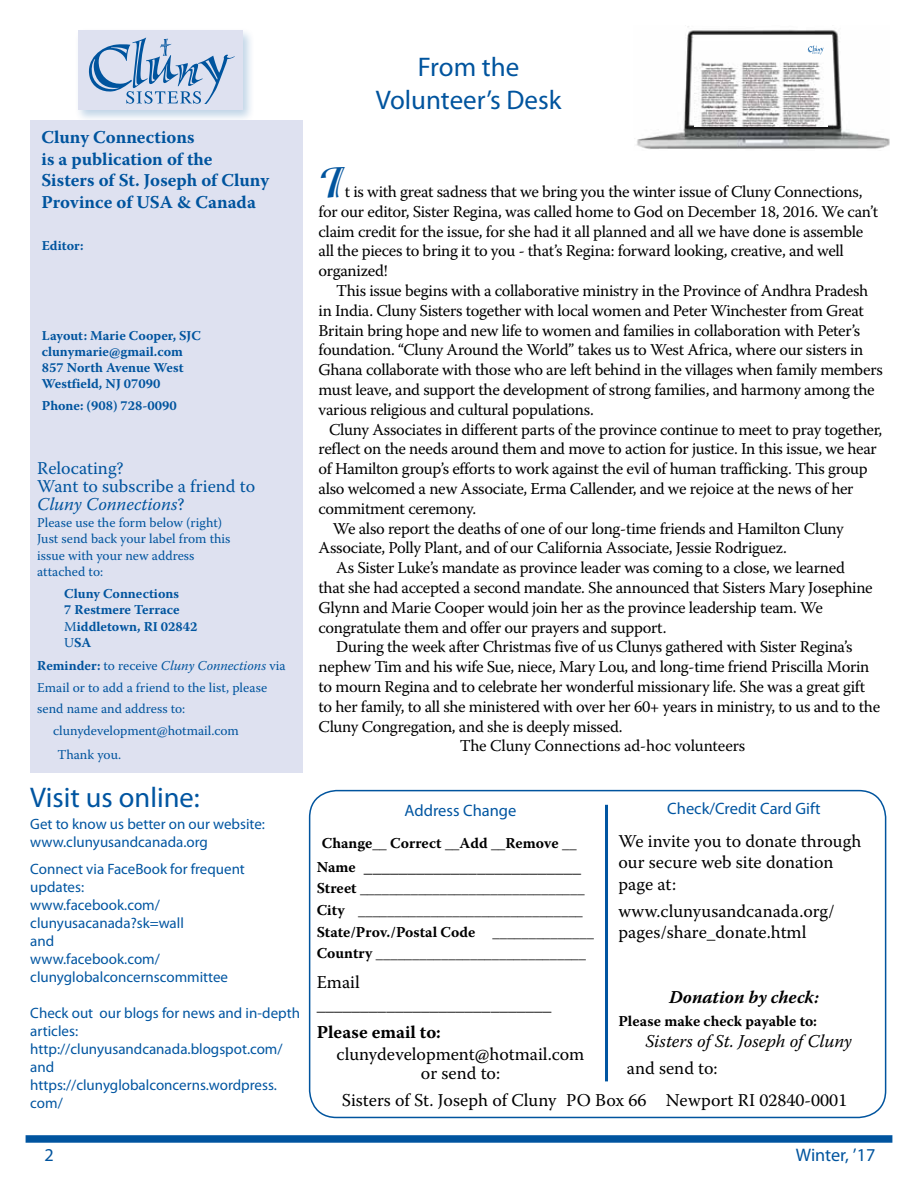
<style>
.page{position:relative;width:918px;height:1188px;background:#fff}
.page>*{position:absolute;margin:0;border:0;box-sizing:border-box;transform-origin:0 0}
.t1{font:700 48px "Isadora";color:#00549e}
.t2{font:28.5px "Myriad Pro";color:#0055a1}
.t3{font:27px/32.4px "Myriad Pro";color:#00549e;text-align:center}
.t4{font:18.15px "Myriad Pro";color:#00549e}
.t5{font:18px/21.6px "Warnock Pro";color:#000}
.t6{font:700 18px/21.6px "Warnock Pro";color:#00549e}
.t7{font:18px/18px "Warnock Pro";color:#00549e}
.t8{font:700 18px "Warnock Pro";color:#000}
.t9{font:italic 18px "Warnock Pro";color:#000}
.t10{font:italic 700 18px "Warnock Pro";color:#000}
.t11{font:16.5px/19.8px "Warnock Pro";letter-spacing:-.02em;color:#000}
.t12{font:16.5px "Myriad Pro";color:#0055a1}
.t13{font:15px/18px "Myriad Pro";color:#0055a1}
.t14{font:700 15px/21.6px "Warnock Pro";color:#000}
.t15{font:13.5px/16.5px "Warnock Pro";color:#00549e}
.t16{font:700 13.5px/16.2px "Warnock Pro";color:#00549e}
.t17{font:italic 13.5px "Warnock Pro";color:#00549e}
.s1{font-style:italic}
.s2{font-weight:400}
.s3{font-weight:700;font-style:normal}
.s4{font-style:normal}
.s5{font-size:15px}
</style>
<div class="page">
<div style="left:75px;top:27px;width:180px;height:96px;background:#00549e;opacity:.25"></div>
<div style="left:78px;top:31px;width:164px;height:79px;background:#dee1f0"></div>
<div style="left:30px;top:120px;width:272px;height:653px;background:#dee1f0"></div>
<svg style="left:88px;top:38px;width:147px;height:66px"></svg>
<div style="left:26px;top:1136px;width:866px;height:6px;background:#00549e"></div>
<div style="left:26px;top:1135px;width:866px;height:8px;border:2px solid #0055a1"></div>
<img style="left:636px;top:26px;width:253px;height:123px">
<svg style="left:807px;top:45px;width:17px;height:10px"></svg>
<img style="left:695px;top:58px;width:133px;height:68px">
<div style="left:309px;top:790px;width:577px;height:328px;border:2px solid #00549e;border-radius:27px"></div>
<hr style="left:605px;top:805px;width:3px;height:276px;background:#0055a1">
<p class="t6" style="left:41px;top:126px;width:229px">Cluny Connections<br>is a publication of the<br>Sisters of St. Joseph of Cluny<br>Province of USA &amp; Canada</p>
<p class="t16" style="left:42px;top:237px;width:43px">Editor:</p>
<p class="t16" style="left:42px;top:327px;width:161px">Layout: Marie Cooper, SJC clunymarie@gmail.com<br>857 North Avenue West<br>Westfield, NJ 07090</p>
<p class="t16" style="left:42px;top:397px;width:137px">Phone: (908) 728-0090</p>
<p class="t7" style="left:37px;top:459px;width:219px">Relocating?<br>Want to subscribe a friend to<br><span class="s1">Cluny Connections</span>?</p>
<p class="t15" style="left:37px;top:514px;width:195px">Please use the form below (right)<br>Just send back your label from this issue with your new address attached to:</p>
<p class="t16" style="left:64px;top:585px;width:135px">Cluny Connections<br>7 Restmere Terrace<br><span class="s2">M</span>iddletown, RI 02842<br><span class="s2">U</span>SA</p>
<p class="t17" style="left:37px;top:657px;width:250px"><span class="s3">Reminder:</span> <span class="s4">to receive</span> Cluny Connections <span class="s4">via</span></p>
<p class="t15" style="left:37px;top:679px;width:231px">Email or to add a friend to the list, please</p>
<p class="t15" style="left:37px;top:700px;width:150px">send name and address to:</p>
<p class="t15" style="left:53px;top:722px;width:187px">clunydevelopment@hotmail.com</p>
<p class="t15" style="left:58px;top:746px;width:65px">Thank you.</p>
<h2 class="t2" style="left:30px;top:779px;width:171px">Visit us online:</h2>
<p class="t13" style="left:30px;top:815px;width:236px">Get to know us better on our website: www.clunyusandcanada.org</p>
<p class="t13" style="left:30px;top:860px;width:216px">Connect via FaceBook for frequent updates:<br>www.facebook.com/ clunyusacanada?sk=wall<br>and<br>www.facebook.com/ clunyglobalconcernscommittee</p>
<p class="t13" style="left:30px;top:1004px;width:271px">Check out our blogs for news and in-depth articles: http://clunyusandcanada.blogspot.com/ and https://clunyglobalconcerns.wordpress. com/</p>
<h3 class="t3" style="left:376px;top:51px;width:187px">From the<br>Volunteer’s Desk</h3>
<h1 class="t1" style="left:319px;top:154px;width:26px">I</h1>
<p class="t11" style="left:319px;top:181px;width:561px;text-indent:26px">t is with great sadness that we bring you the winter issue of Cluny Connections, for our editor, Sister Regina, was called home to God on December 18, 2016. We can’t claim credit for the issue, for she had it all planned and all we have done is assemble all the pieces to bring it to you - that’s Regina: forward looking, creative, and well organized!</p>
<p class="t11" style="left:319px;top:280px;width:566px;text-indent:18px">This issue begins with a collaborative ministry in the Province of Andhra Pradesh in India. Cluny Sisters together with local women and Peter Winchester from Great Britain bring hope and new life to women and families in collaboration with Peter’s foundation. “Cluny Around the World” takes us to West Africa, where our sisters in Ghana collaborate with those who are left behind in the villages when family members must leave, and support the development of strong families, and harmony among the various religious and cultural populations.</p>
<p class="t11" style="left:329px;top:419px;width:555px">Cluny Associates in different parts of the province continue to meet to pray together,</p>
<p class="t11" style="left:319px;top:439px;width:560px">reflect on the needs around them and move to action for justice. In this issue, we hear</p>
<p class="t11" style="left:319px;top:459px;width:551px">of Hamilton group’s efforts to work against the evil of human trafficking. This group</p>
<p class="t11" style="left:319px;top:478px;width:536px">also welcomed a new Associate, Erma Callender, and we rejoice at the news of her</p>
<p class="t11" style="left:319px;top:498px;width:159px">commitment ceremony.</p>
<p class="t11" style="left:333px;top:518px;width:513px">We also report the deaths of one of our long-time friends and Hamilton Cluny</p>
<p class="t11" style="left:319px;top:538px;width:470px">Associate, Polly Plant, and of our California Associate, Jessie Rodriguez.</p>
<p class="t11" style="left:336px;top:558px;width:510px">As Sister Luke’s mandate as province leader was coming to a close, we learned</p>
<p class="t11" style="left:319px;top:577px;width:556px">that she had accepted a second mandate. She announced that Sisters Mary Josephine</p>
<p class="t11" style="left:319px;top:597px;width:506px">Glynn and Marie Cooper would join her as the province leadership team. We</p>
<p class="t11" style="left:319px;top:617px;width:349px">congratulate them and offer our prayers and support.</p>
<p class="t11" style="left:336px;top:637px;width:518px">During the week after Christmas five of us Clunys gathered with Sister Regina’s</p>
<p class="t11" style="left:319px;top:657px;width:552px">nephew Tim and his wife Sue, niece, Mary Lou, and long-time friend Priscilla Morin</p>
<p class="t11" style="left:319px;top:676px;width:548px">to mourn Regina and to celebrate her wonderful missionary life. She was a great gift</p>
<p class="t11" style="left:319px;top:696px;width:563px">to her family, to all she ministered with over her 60+ years in ministry, to us and to the</p>
<p class="t11" style="left:319px;top:716px;width:305px">Cluny Congregation, and she is deeply missed.</p>
<p class="t11" style="left:460px;top:736px;width:287px">The Cluny Connections ad-hoc volunteers</p>
<p class="t12" style="left:405px;top:800px;width:113px">Address Change</p>
<p class="t12" style="left:667px;top:798px;width:155px">Check/Credit Card Gift</p>
<p class="t5" style="left:618px;top:830px;width:244px">We invite you to donate through our secure web site donation page at:</p>
<p class="t5" style="left:618px;top:900px;width:218px">www.clunyusandcanada.org/ pages/share_donate.html</p>
<p class="t14" style="left:322px;top:832px;width:256px">Change__ Correct __Add __Remove __</p>
<p class="t8" style="left:317px;top:855px;width:266px"><span class="s5">Name</span> _________________________</p>
<p class="t14" style="left:317px;top:877px;width:279px">Street _______________________________ City _______________________________ State/Prov./Postal Code ______________ Country _____________________________</p>
<p class="t5" style="left:317px;top:971px;width:236px">Email ___________________________</p>
<p class="t8" style="left:317px;top:1022px;width:126px">Please email to:</p>
<p class="t5" style="left:337px;top:1044px;width:249px;line-height:19.5px;text-align:center">clunydevelopment@hotmail.com or send to:</p>
<p class="t10" style="left:669px;top:987px;width:151px">Donation by check:</p>
<p class="t14" style="left:618px;top:1010px;width:200px">Please make check payable to:</p>
<p class="t9" style="left:645px;top:1031px;width:208px">Sisters of St. Joseph of Cluny</p>
<p class="t5" style="left:342px;top:1053px;width:507px;line-height:31.2px;text-indent:285px">and send to:<br>Sisters of St. Joseph of Cluny PO Box 66 Newport RI 02840-0001</p>
<p class="t4" style="left:45px;top:1144px;width:11px">2</p>
<p class="t4" style="left:796px;top:1144px;width:81px">Winter, ’17</p>
</div>
